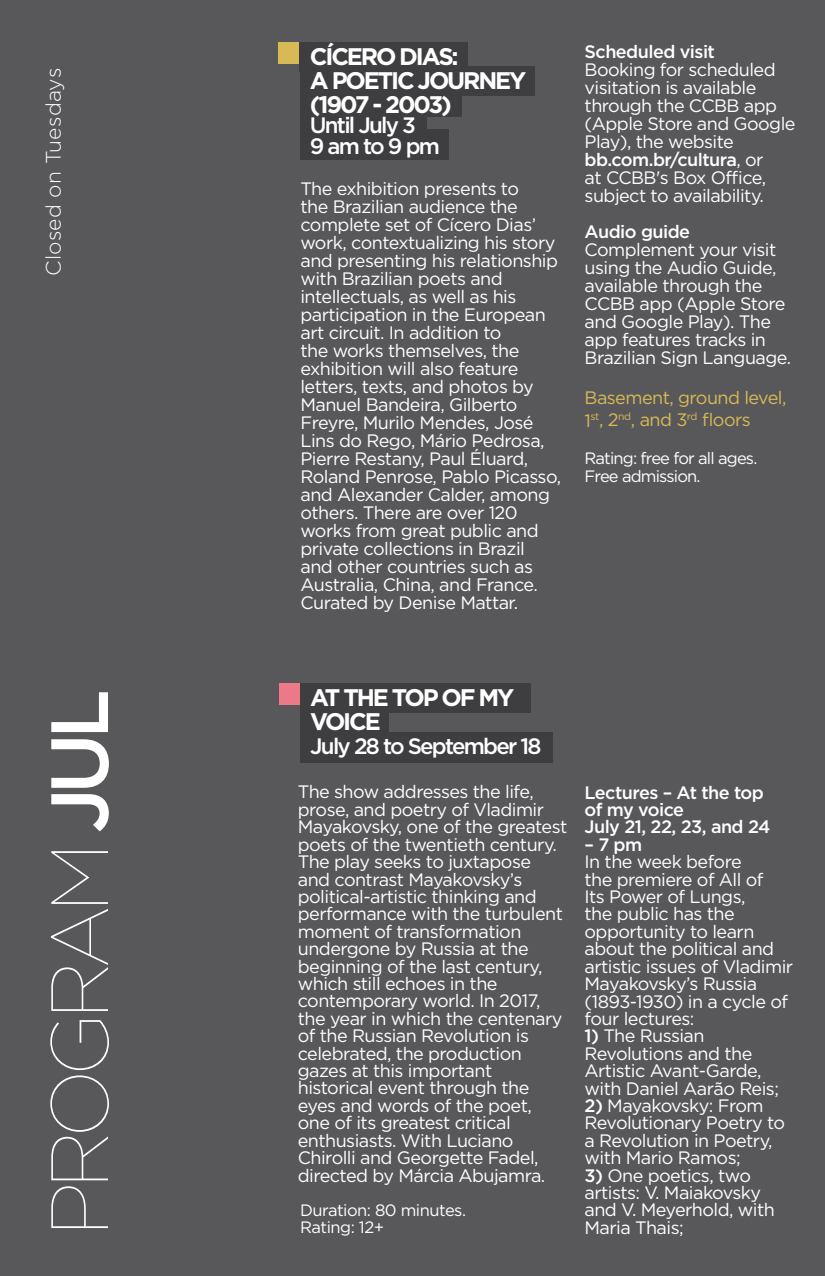
<style>
.page{position:relative;width:825px;height:1276px;background:#58585a}
.page>*{position:absolute;margin:0;border:0;box-sizing:border-box;transform-origin:0 0}
.t1{font:100 81px "Gotham";letter-spacing:-.08em;color:#fff}
.t2{font:700 24px/23.7px "Gotham";letter-spacing:-.09em;color:#fff}
.t3{font:500 22.2px/20.7px "Gotham";letter-spacing:-.08em;color:#fff}
.t4{font:300 21px "Gotham";letter-spacing:.01em;color:#fff}
.t5{font:18px/17.4px "Gotham";letter-spacing:-.03em;color:#fff}
.t6{font:500 18px/17.4px "Gotham";letter-spacing:-.03em;color:#fff}
.t7{font:18px/22.2px "Gotham";letter-spacing:-.03em;color:#d7ba55}
.t8{font:16.5px/18px "Gotham";letter-spacing:-.05em;color:#fff}
.t9{font:16.5px/17.1px "Gotham";letter-spacing:-.03em;color:#fff}
.s1{font-weight:500}
</style>
<div class="page">
<svg style="left:279px;top:42px;width:21px;height:22px"></svg>
<svg style="left:279px;top:683px;width:21px;height:21px"></svg>
<div style="left:300px;top:42px;width:168px;height:30px;background:#3e3d40"></div>
<div style="left:300px;top:682px;width:231px;height:30px;background:#3e3d40"></div>
<div style="left:300px;top:705px;width:89px;height:30px;background:#3e3d40"></div>
<div style="left:300px;top:66px;width:235px;height:30px;background:#3e3d40"></div>
<div style="left:300px;top:92px;width:162px;height:24px;background:#3e3d40"></div>
<div style="left:300px;top:111px;width:126px;height:30px;background:#3e3d40"></div>
<div style="left:300px;top:129px;width:148px;height:30px;background:#3e3d40"></div>
<div style="left:300px;top:732px;width:253px;height:31px;background:#3e3d40"></div>
<p class="t4" style="left:42px;top:276px;width:210px;rotate:-90deg">Closed on Tuesdays</p>
<h1 class="t1" style="left:36px;top:1236px;width:548px;rotate:-90deg">PROGRAM <span class="s1">JUL</span></h1>
<h2 class="t2" style="left:310px;top:44px;width:218px">CÍCERO DIAS:<br>A POETIC JOURNEY (1907 - 2003)</h2>
<p class="t3" style="left:310px;top:114px;width:132px">Until July 3<br>9 am to 9 pm</p>
<p class="t5" style="left:300px;top:179px;width:262px">The exhibition presents to<br>the Brazilian audience the complete set of Cícero Dias’ work, contextualizing his story and presenting his relationship with Brazilian poets and intellectuals, as well as his participation in the European art circuit. In addition to<br>the works themselves, the exhibition will also feature letters, texts, and photos by<br>Manuel Bandeira, Gilberto<br>Freyre, Murilo Mendes, José<br>Lins do Rego, Mário Pedrosa,<br>Pierre Restany, Paul Éluard,<br>Roland Penrose, Pablo Picasso, and Alexander Calder, among others. There are over 120 works from great public and private collections in Brazil and other countries such as<br>Australia, China, and France.<br>Curated by Denise Mattar.</p>
<p class="t6" style="left:585px;top:42px;width:132px">Scheduled visit</p>
<p class="t5" style="left:585px;top:60px;width:212px">Booking for scheduled visitation is available through the CCBB app (Apple Store and Google<br>Play), the website <span class="s1">bb.com.br/cultura</span>, or<br>at CCBB's Box Office, subject to availability.</p>
<p class="t6" style="left:585px;top:222px;width:107px">Audio guide</p>
<p class="t5" style="left:585px;top:240px;width:208px">Complement your visit using the Audio Guide, available through the<br>CCBB app (Apple Store and Google Play). The app features tracks in<br>Brazilian Sign Language.</p>
<p class="t7" style="left:584px;top:386px;width:203px">Basement, ground level,<br>1<sup>st</sup>, 2<sup>nd</sup>, and 3<sup>rd</sup> floors</p>
<p class="t8" style="left:584px;top:448px;width:174px">Rating: free for all ages.<br>Free admission.</p>
<h2 class="t2" style="left:310px;top:685px;width:206px">AT THE TOP OF MY<br>VOICE</h2>
<p class="t3" style="left:310px;top:735px;width:233px">July 28 to September 18</p>
<p class="t5" style="left:298px;top:783px;width:271px">The show addresses the life, prose, and poetry of Vladimir<br>Mayakovsky, one of the greatest poets of the twentieth century.<br>The play seeks to juxtapose and contrast Mayakovsky’s political-artistic thinking and performance with the turbulent moment of transformation undergone by Russia at the beginning of the last century, which still echoes in the contemporary world. In 2017, the year in which the centenary of the Russian Revolution is celebrated, the production gazes at this important historical event through the eyes and words of the poet, one of its greatest critical enthusiasts. With Luciano<br>Chirolli and Georgette Fadel, directed by Márcia Abujamra.</p>
<p class="t6" style="left:584px;top:783px;width:187px">Lectures – At the top of my voice<br>July 21, 22, 23, and 24</p>
<p class="t6" style="left:584px;top:835px;width:59px">– 7 pm</p>
<p class="t5" style="left:584px;top:853px;width:210px">In the week before<br>the premiere of All of<br>Its Power of Lungs,<br>the public has the opportunity to learn about the political and artistic issues of Vladimir<br>Mayakovsky’s Russia (1893-1930) in a cycle of four lectures:</p>
<p class="t5" style="left:584px;top:1027px;width:196px"><span class="s1">1)</span> The Russian<br>Revolutions and the<br>Artistic Avant-Garde, with Daniel Aarão Reis;</p>
<p class="t5" style="left:584px;top:1096px;width:202px"><span class="s1">2)</span> Mayakovsky: From<br>Revolutionary Poetry to a Revolution in Poetry, with Mario Ramos;</p>
<p class="t5" style="left:584px;top:1166px;width:192px"><span class="s1">3)</span> One poetics, two artists: V. Maiakovsky and V. Meyerhold, with<br>Maria Thais;</p>
<p class="t9" style="left:300px;top:1201px;width:167px">Duration: 80 minutes.<br>Rating: 12+</p>
</div>
